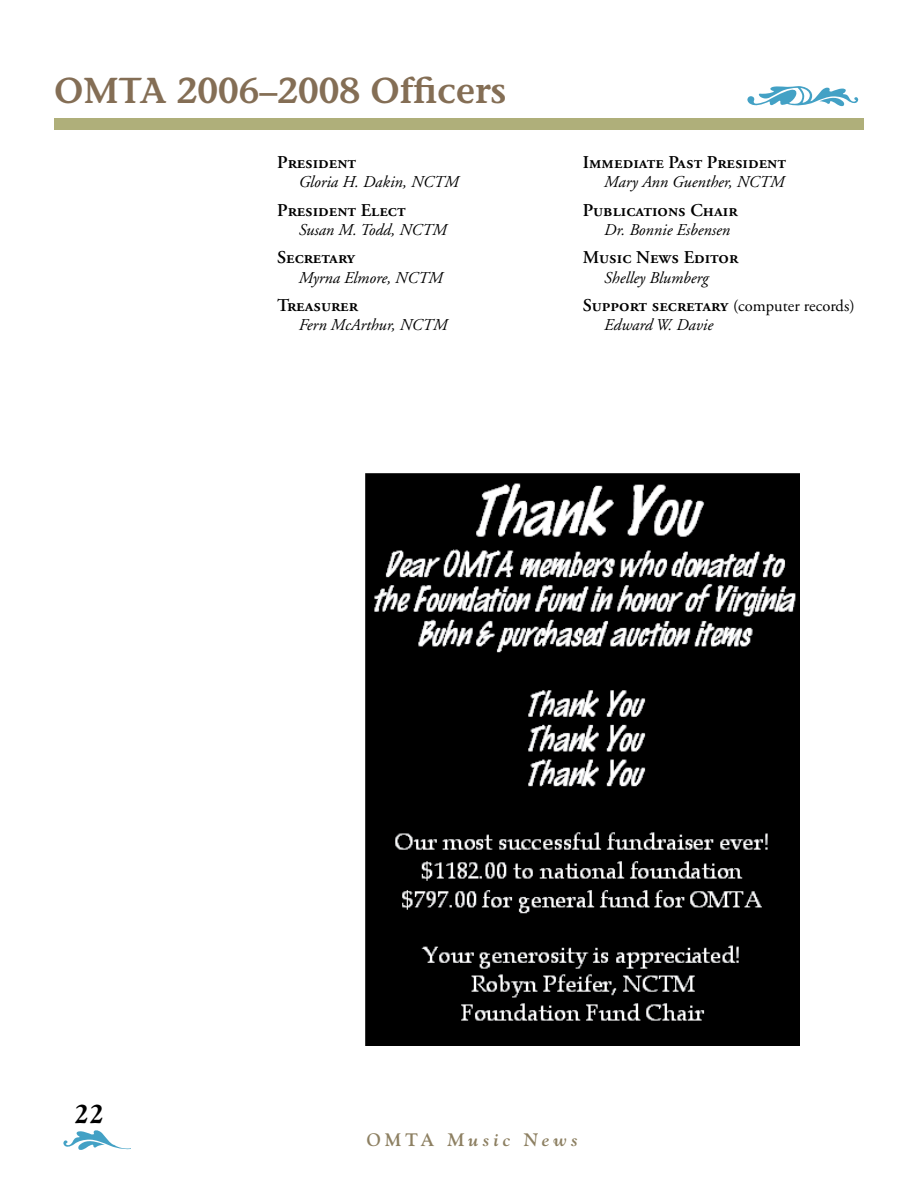
<style>
.page{position:relative;width:918px;height:1188px;background:#fff}
.page>*{position:absolute;margin:0;border:0;box-sizing:border-box;transform-origin:0 0}
.t1{font:600 36px "Stone Informal";color:#846e55}
.t2{font:800 27px "Goudy";color:#000}
.t3{font:18px "Adobe Garamond Semibold SC";color:#000}
.t4{font:italic 700 18px "Goudy";letter-spacing:.225em;color:#8d8062}
.t5{font:italic 16.5px "Adobe Garamond";color:#000}
.t6{font:16.5px/28.2px "Adobe Garamond";color:#000}
.s1{font-style:italic}
.s2{font-family:"Adobe Garamond Semibold SC";font-size:18px}
.s3{font-style:normal}
</style>
<div class="page">
<svg style="left:64px;top:1130px;width:66px;height:20px"></svg>
<div style="left:110px;top:1128px;width:35px;height:21px;background:#fff;border-radius:50%"></div>
<div style="left:54px;top:118px;width:810px;height:12px;background:#afaf7a"></div>
<svg style="left:747px;top:86px;width:111px;height:20px"></svg>
<img style="left:365px;top:473px;width:435px;height:573px">
<h1 class="t1" style="left:54px;top:69px;width:454px">OMTA 2006–2008 Officers</h1>
<p class="t3" style="left:277px;top:152px;width:81px">President</p>
<p class="t5" style="left:299px;top:173px;width:162px">Gloria H. Dakin, NCTM</p>
<p class="t3" style="left:277px;top:200px;width:130px">President Elect</p>
<p class="t5" style="left:299px;top:221px;width:150px">Susan M. Todd, NCTM</p>
<p class="t3" style="left:277px;top:248px;width:80px">Secretary</p>
<p class="t5" style="left:299px;top:269px;width:146px">Myrna Elmore, NCTM</p>
<p class="t3" style="left:277px;top:295px;width:82px">Treasurer</p>
<p class="t5" style="left:299px;top:316px;width:150px">Fern McArthur, NCTM</p>
<p class="t3" style="left:583px;top:152px;width:205px">Immediate Past President</p>
<p class="t5" style="left:604px;top:173px;width:182px">Mary Ann Guenther, NCTM</p>
<p class="t3" style="left:583px;top:200px;width:157px">Publications Chair</p>
<p class="t5" style="left:604px;top:221px;width:127px">Dr. Bonnie Esbensen</p>
<p class="t3" style="left:583px;top:248px;width:157px">Music News Editor</p>
<p class="t6" style="left:583px;top:264px;width:273px;text-indent:22px"><span class="s1">Shelley Blumberg<br></span><span class="s2">Support secretary</span> (computer records)</p>
<p class="t5" style="left:604px;top:316px;width:110px">Edward W. Davie</p>
<h2 class="t2" style="left:74px;top:1098px;width:32px">22</h2>
<p class="t4" style="left:367px;top:1129px;width:213px"><span class="s3">OMTA</span> Music News</p>
</div>
